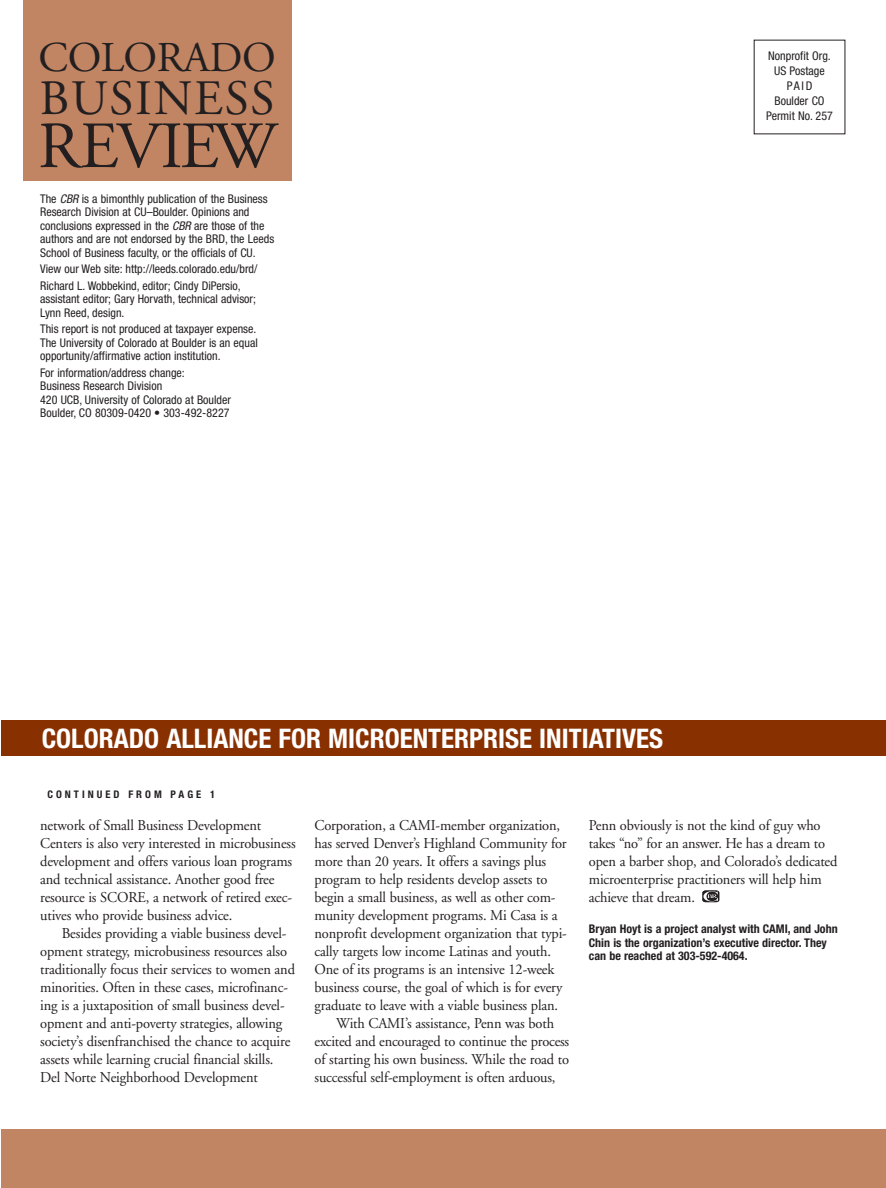
<style>
.page{position:relative;width:886px;height:1188px;background:#fff}
.page>*{position:absolute;margin:0;border:0;box-sizing:border-box;transform-origin:0 0}
.t1{font:65.85px "Adobe Garamond";letter-spacing:-.03em;color:#231f20}
.t2{font:49.35px "Adobe Garamond";letter-spacing:.035em;color:#231f20}
.t3{font:42.3px "Adobe Garamond";letter-spacing:-.01em;color:#231f20}
.t4{font:700 condensed 27px "Helvetica Neue";color:#fff}
.t5{font:15px/18px "Adobe Garamond";letter-spacing:-.01em;color:#231f20;scale:.96 1}
.t6{font:condensed 12px/13.5px "Helvetica Neue";color:#231f20}
.t7{font:700 condensed 12px/13.5px "Helvetica Neue";color:#231f20}
.t8{font:700 condensed 10.5px "Helvetica Neue";letter-spacing:.29em;color:#231f20}
.s1{font-style:italic}
</style>
<div class="page">
<div style="left:24px;top:0;width:268px;height:180px;background:#c18564"></div>
<div style="left:1px;top:1130px;width:884px;height:58px;background:#c18564"></div>
<div style="left:1px;top:720px;width:884px;height:36px;background:#893001"></div>
<svg style="left:702px;top:891px;width:17px;height:11px"></svg>
<h3 class="t3" style="left:39px;top:40px;width:239px">COLORADO</h3>
<h2 class="t2" style="left:40px;top:79px;width:237px">BUSINESS</h2>
<h1 class="t1" style="left:38px;top:120px;width:240px">REVIEW</h1>
<p class="t6" style="left:40px;top:193px;width:235px">The <span class="s1">CBR</span>is a bimonthly publication of the Business Research Division at CU–Boulder. Opinions and conclusions expressed in the <span class="s1">CBR</span>are those of the authors and are not endorsed by the BRD, the Leeds School of Business faculty, or the officials of CU.</p>
<p class="t6" style="left:40px;top:262px;width:219px;line-height:16.5px">View our Web site: http://leeds.colorado.edu/brd/<br>Richard L. Wobbekind, editor; Cindy DiPersio,</p>
<p class="t6" style="left:40px;top:293px;width:217px">assistant editor; Gary Horvath, technical advisor;<br>Lynn Reed, design.</p>
<p class="t6" style="left:40px;top:323px;width:219px">This report is not produced at taxpayer expense.<br>The University of Colorado at Boulder is an equal opportunity/affirmative action institution.</p>
<p class="t6" style="left:40px;top:367px;width:192px">For information/address change:<br>Business Research Division<br>420 UCB, University of Colorado at Boulder Boulder, CO 80309-0420 • 303-492-8227</p>
<p class="t6" style="left:766px;top:50px;width:68px;line-height:15px;text-align:center">Nonprofit Org.<br>US Postage<br>PAID<br>Boulder CO<br>Permit No. 257</p>
<h3 class="t4" style="left:42px;top:728px;width:623px">COLORADO ALLIANCE FOR MICROENTERPRISE INITIATIVES</h3>
<p class="t8" style="left:47px;top:790px;width:169px">CONTINUED FROM PAGE 1</p>
<p class="t5" style="left:40px;top:817px;width:268px">network of Small Business Development Centers is also very interested in microbusiness development and offers various loan programs and technical assistance. Another good free resource is SCORE, a network of retired exec&shy;utives who provide business advice.</p>
<p class="t5" style="left:40px;top:925px;width:267px;text-indent:22px">Besides providing a viable business devel&shy;opment strategy, microbusiness resources also traditionally focus their services to women and minorities. Often in these cases, microfinanc&shy;ing is a juxtaposition of small business devel&shy;opment and anti-poverty strategies, allowing society’s disenfranchised the chance to acquire assets while learning crucial financial skills.<br>Del Norte Neighborhood Development</p>
<p class="t5" style="left:314px;top:817px;width:257px">Corporation, a CAMI-member organization,</p>
<p class="t5" style="left:314px;top:835px;width:264px">has served Denver’s Highland Community for</p>
<p class="t5" style="left:314px;top:853px;width:243px">more than 20 years. It offers a savings plus</p>
<p class="t5" style="left:314px;top:871px;width:244px">program to help residents develop assets to</p>
<p class="t5" style="left:314px;top:889px;width:252px">begin a small business, as well as other com-</p>
<p class="t5" style="left:314px;top:907px;width:255px">munity development programs. Mi Casa is a</p>
<p class="t5" style="left:314px;top:925px;width:264px">nonprofit development organization that typi-</p>
<p class="t5" style="left:314px;top:943px;width:248px">cally targets low income Latinas and youth.</p>
<p class="t5" style="left:314px;top:961px;width:251px">One of its programs is an intensive 12-week</p>
<p class="t5" style="left:314px;top:979px;width:260px">business course, the goal of which is for every</p>
<p class="t5" style="left:314px;top:997px;width:255px">graduate to leave with a viable business plan.</p>
<p class="t5" style="left:336px;top:1015px;width:229px">With CAMI’s assistance, Penn was both</p>
<p class="t5" style="left:314px;top:1033px;width:267px">excited and encouraged to continue the process</p>
<p class="t5" style="left:314px;top:1051px;width:267px">of starting his own business. While the road to</p>
<p class="t5" style="left:314px;top:1069px;width:252px">successful self-employment is often arduous,</p>
<p class="t5" style="left:589px;top:817px;width:260px">Penn obviously is not the kind of guy who takes “no” for an answer. He has a dream to open a barber shop, and Colorado’s dedicated microenterprise practitioners will help him achieve that dream.</p>
<p class="t7" style="left:589px;top:923px;width:250px">Bryan Hoyt is a project analyst with CAMI, and John<br>Chin is the organization’s executive director. They can be reached at 303-592-4064.</p>
</div>
